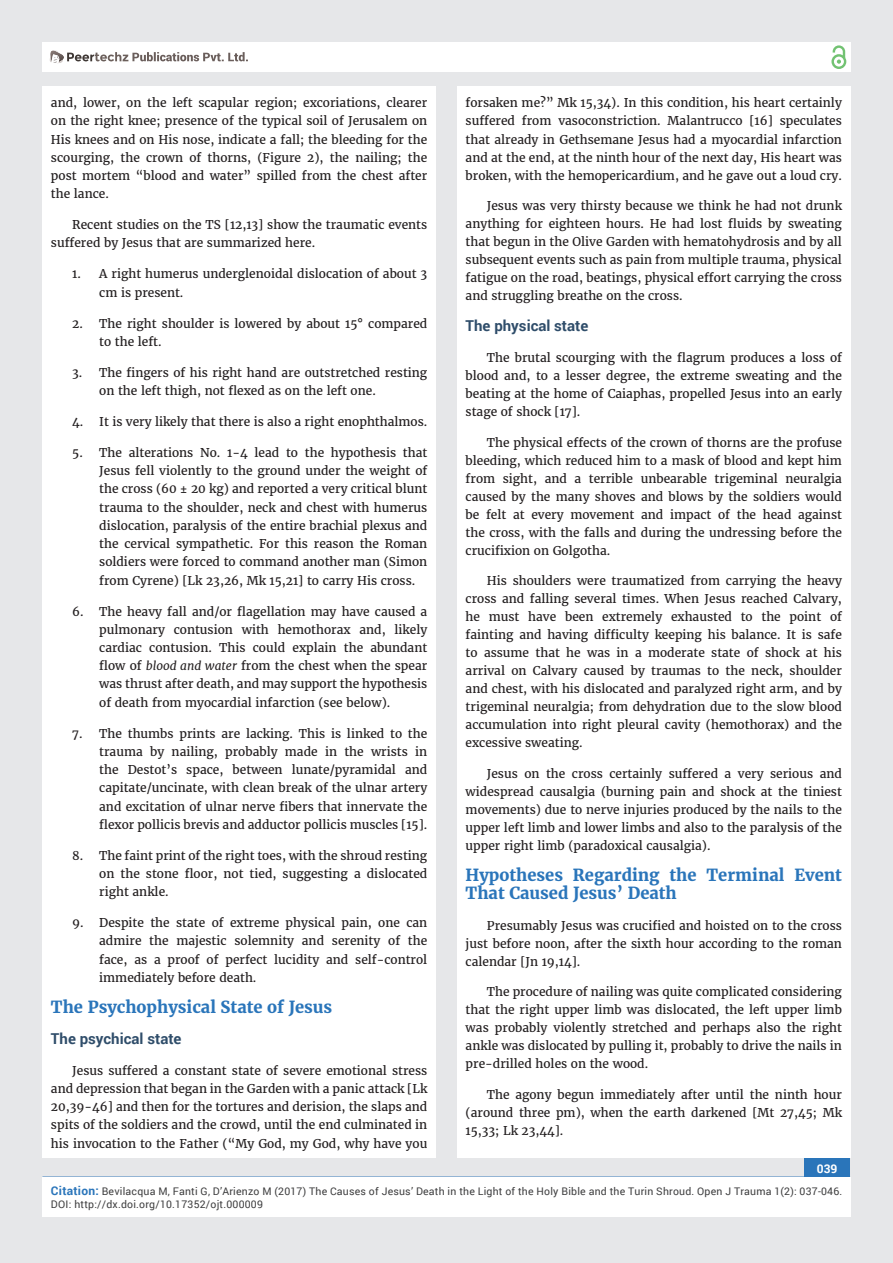
<style>
.page{position:relative;width:893px;height:1263px;background:#e6e7e9}
.page>*{position:absolute;margin:0;border:0;box-sizing:border-box;transform-origin:0 0}
.t1{font:700 16.5px/18px "Merriweather";color:#2a75ba}
.t2{font:700 15px "Roboto";color:#2f4d6a}
.t3{font:12px/18px "Merriweather";color:#231f20;text-align:justify}
.t4{font:700 12px "Roboto";color:#fff}
.t5{font:10.5px/13.5px "Roboto";letter-spacing:.02em;color:#3e3e3f}
.s1{font-style:italic}
.s2{font-weight:700;font-size:12px;color:#2a75ba}
</style>
<div class="page">
<div style="left:42px;top:43px;width:808px;height:29px;background:#fff"></div>
<div style="left:831px;top:54px;width:15px;height:15px;border:2px solid #72c272;border-radius:50%"></div>
<svg style="left:831px;top:45px;width:15px;height:19px"></svg>
<div style="left:804px;top:1157px;width:46px;height:43px;background:#2a75ba"></div>
<svg style="left:49px;top:50px;width:199px;height:14px"></svg>
<div style="left:42px;top:1177px;width:809px;height:40px;background:#fff"></div>
<div style="left:42px;top:87px;width:394px;height:1071px;background:#fff"></div>
<div style="left:457px;top:87px;width:393px;height:1071px;background:#fff"></div>
<p class="t3" style="left:51px;top:94px;width:378px">and, lower, on the left scapular region; excoriations, clearer on the right knee; presence of the typical soil of Jerusalem on His knees and on His nose, indicate a fall; the bleeding for the scourging, the crown of thorns, (Figure 2), the nailing; the post mortem “blood and water” spilled from the chest after the lance.</p>
<p class="t3" style="left:51px;top:216px;width:378px;text-indent:21px">Recent studies on the TS [12,13] show the traumatic events suffered by Jesus that are summarized here.</p>
<p class="t3" style="left:99px;top:265px;width:330px;text-indent:-27px">1. A right humerus underglenoidal dislocation of about 3 cm is present.</p>
<p class="t3" style="left:99px;top:314px;width:330px;text-indent:-27px">2. The right shoulder is lowered by about 15° compared to the left.</p>
<p class="t3" style="left:99px;top:363px;width:329px;text-indent:-27px">3. The fingers of his right hand are outstretched resting on the left thigh, not flexed as on the left one.</p>
<p class="t3" style="left:72px;top:413px;width:357px">4. It is very likely that there is also a right enophthalmos.</p>
<p class="t3" style="left:99px;top:444px;width:330px;text-indent:-27px">5. The alterations No. 1-4 lead to the hypothesis that Jesus fell violently to the ground under the weight of the cross (60 ± 20 kg) and reported a very critical blunt trauma to the shoulder, neck and chest with humerus dislocation, paralysis of the entire brachial plexus and the cervical sympathetic. For this reason the Roman soldiers were forced to command another man (Simon from Cyrene) [Lk 23,26, Mk 15,21] to carry His cross.</p>
<p class="t3" style="left:99px;top:602px;width:330px;text-indent:-27px">6. The heavy fall and/or flagellation may have caused a pulmonary contusion with hemothorax and, likely cardiac contusion. This could explain the abundant flow of <span class="s1">blood and water</span> from the chest when the spear was thrust after death, and may support the hypothesis of death from myocardial infarction (see below).</p>
<p class="t3" style="left:99px;top:724px;width:330px;text-indent:-27px">7. The thumbs prints are lacking. This is linked to the trauma by nailing, probably made in the wrists in the Destot’s space, between lunate/pyramidal and capitate/uncinate, with clean break of the ulnar artery and excitation of ulnar nerve fibers that innervate the flexor pollicis brevis and adductor pollicis muscles [15].</p>
<p class="t3" style="left:99px;top:846px;width:330px;text-indent:-27px">8. The faint print of the right toes, with the shroud resting on the stone floor, not tied, suggesting a dislocated right ankle.</p>
<p class="t3" style="left:99px;top:914px;width:330px;text-indent:-27px">9. Despite the state of extreme physical pain, one can admire the majestic solemnity and serenity of the face, as a proof of perfect lucidity and self-control immediately before death.</p>
<h1 class="t1" style="left:51px;top:998px;width:283px">The Psychophysical State of Jesus</h1>
<p class="t2" style="left:51px;top:1028px;width:132px">The psychical state</p>
<p class="t3" style="left:51px;top:1061px;width:378px;text-indent:21px">Jesus suffered a constant state of severe emotional stress and depression that began in the Garden with a panic attack [Lk 20,39-46] and then for the tortures and derision, the slaps and spits of the soldiers and the crowd, until the end culminated in his invocation to the Father (“My God, my God, why have you</p>
<p class="t3" style="left:466px;top:94px;width:378px">forsaken me?” Mk 15,34). In this condition, his heart certainly suffered from vasoconstriction. Malantrucco [16] speculates that already in Gethsemane Jesus had a myocardial infarction and at the end, at the ninth hour of the next day, His heart was broken, with the hemopericardium, and he gave out a loud cry.</p>
<p class="t3" style="left:466px;top:197px;width:378px;text-indent:21px">Jesus was very thirsty because we think he had not drunk anything for eighteen hours. He had lost fluids by sweating that begun in the Olive Garden with hematohydrosis and by all subsequent events such as pain from multiple trauma, physical fatigue on the road, beatings, physical effort carrying the cross and struggling breathe on the cross.</p>
<p class="t2" style="left:466px;top:315px;width:124px">The physical state</p>
<p class="t3" style="left:466px;top:349px;width:378px;text-indent:21px">The brutal scourging with the flagrum produces a loss of blood and, to a lesser degree, the extreme sweating and the beating at the home of Caiaphas, propelled Jesus into an early stage of shock [17].</p>
<p class="t3" style="left:466px;top:433px;width:378px;text-indent:21px">The physical effects of the crown of thorns are the profuse bleeding, which reduced him to a mask of blood and kept him from sight, and a terrible unbearable trigeminal neuralgia caused by the many shoves and blows by the soldiers would be felt at every movement and impact of the head against the cross, with the falls and during the undressing before the crucifixion on Golgotha.</p>
<p class="t3" style="left:466px;top:572px;width:378px;text-indent:21px">His shoulders were traumatized from carrying the heavy cross and falling several times. When Jesus reached Calvary, he must have been extremely exhausted to the point of fainting and having difficulty keeping his balance. It is safe to assume that he was in a moderate state of shock at his arrival on Calvary caused by traumas to the neck, shoulder and chest, with his dislocated and paralyzed right arm, and by trigeminal neuralgia; from dehydration due to the slow blood accumulation into right pleural cavity (hemothorax) and the excessive sweating.</p>
<p class="t3" style="left:466px;top:765px;width:378px;text-indent:21px">Jesus on the cross certainly suffered a very serious and widespread causalgia (burning pain and shock at the tiniest movements) due to nerve injuries produced by the nails to the upper left limb and lower limbs and also to the paralysis of the upper right limb (paradoxical causalgia).</p>
<h1 class="t1" style="left:466px;top:866px;width:378px">Hypotheses Regarding the Terminal Event<br>That Caused Jesus’ Death</h1>
<p class="t3" style="left:466px;top:916px;width:378px;text-indent:21px">Presumably Jesus was crucified and hoisted on to the cross just before noon, after the sixth hour according to the roman calendar [Jn 19,14].</p>
<p class="t3" style="left:466px;top:983px;width:378px;text-indent:21px">The procedure of nailing was quite complicated considering that the right upper limb was dislocated, the left upper limb was probably violently stretched and perhaps also the right ankle was dislocated by pulling it, probably to drive the nails in pre-drilled holes on the wood.</p>
<p class="t3" style="left:466px;top:1086px;width:378px;text-indent:21px">The agony begun immediately after until the ninth hour (around three pm), when the earth darkened [Mt 27,45; Mk 15,33; Lk 23,44].</p>
<p class="t4" style="left:817px;top:1161px;width:22px">039</p>
<p class="t5" style="left:51px;top:1184px;width:793px"><span class="s2">Citation:</span> Bevilacqua M, Fanti G, D’Arienzo M (2017) The Causes of Jesus’ Death in the Light of the Holy Bible and the Turin Shroud. Open J Trauma 1(2): 037-046.<br>DOI: http://dx.doi.org/10.17352/ojt.000009</p>
</div>
